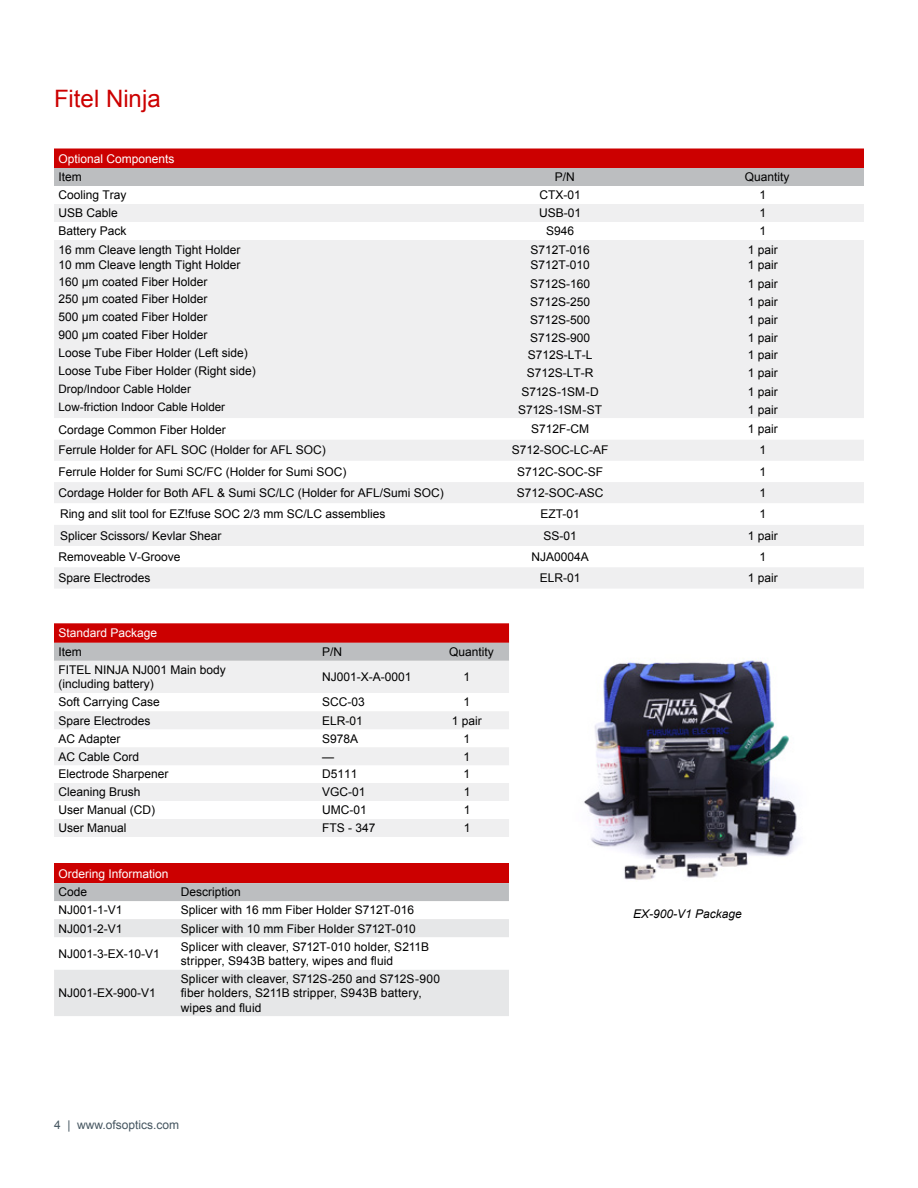
<style>
.page{position:relative;width:918px;height:1188px;background:#fff}
.page>*{position:absolute;margin:0;border:0;box-sizing:border-box;transform-origin:0 0}
.t1{font:24px "Arial";color:#c00}
.t2{font:12px/14.4px "Arial";color:#000}
.t3{font:12px "Arial";color:#fff}
.t4{font:12px "Arial";color:#455560}
.t5{font:italic 12px "Arial";color:#000}
.t6{font:12px "Arial";letter-spacing:-.02em;color:#000}
.t7{font:11.7px "Arial";color:#000}
</style>
<div class="page">
<div style="left:54px;top:864px;width:455px;height:19px;background:#c00"></div>
<div style="left:54px;top:883px;width:455px;height:18px;background:#bcbec0"></div>
<div style="left:54px;top:919px;width:455px;height:97px;background:#e6e7e8"></div>
<svg style="left:54px;top:937px;width:455px;height:33px"></svg>
<img style="left:584px;top:660px;width:215px;height:220px">
<svg style="left:54px;top:623px;width:455px;height:38px;background:#c55e5f"></svg>
<svg style="left:54px;top:661px;width:455px;height:176px;fill:#efeff0"></svg>
<svg style="left:54px;top:148px;width:810px;height:38px;background:#c55d5e"></svg>
<svg style="left:54px;top:204px;width:810px;height:384px;fill:#efeff0"></svg>
<svg style="left:54px;top:418px;width:810px;height:21px"></svg>
<svg style="left:54px;top:503px;width:810px;height:22px"></svg>
<h1 class="t1" style="left:54px;top:83px;width:108px">Fitel Ninja</h1>
<p class="t3" style="left:58px;top:151px;width:118px">Optional Components</p>
<p class="t2" style="left:58px;top:170px;width:25px">Item</p>
<p class="t2" style="left:555px;top:170px;width:22px">P/N</p>
<p class="t2" style="left:745px;top:170px;width:46px">Quantity</p>
<p class="t2" style="left:58px;top:188px;width:70px">Cooling Tray</p>
<p class="t2" style="left:540px;top:188px;width:43px">CTX-01</p>
<p class="t2" style="left:759px;top:188px;width:8px">1</p>
<p class="t2" style="left:59px;top:206px;width:61px">USB Cable</p>
<p class="t2" style="left:539px;top:206px;width:44px">USB-01</p>
<p class="t2" style="left:759px;top:206px;width:8px">1</p>
<p class="t2" style="left:59px;top:224px;width:70px">Battery Pack</p>
<p class="t2" style="left:546px;top:224px;width:30px">S946</p>
<p class="t2" style="left:759px;top:224px;width:8px">1</p>
<p class="t2" style="left:59px;top:242px;width:184px;line-height:15px">16 mm Cleave length Tight Holder<br>10 mm Cleave length Tight Holder</p>
<p class="t2" style="left:531px;top:242px;width:61px;line-height:15px">S712T-016<br>S712T-010</p>
<p class="t2" style="left:748px;top:243px;width:32px">1 pair<br>1 pair</p>
<p class="t2" style="left:59px;top:274px;width:150px">160 µm coated Fiber Holder</p>
<p class="t2" style="left:530px;top:276px;width:62px">S712S-160</p>
<p class="t2" style="left:748px;top:276px;width:32px">1 pair</p>
<p class="t2" style="left:59px;top:292px;width:150px">250 µm coated Fiber Holder</p>
<p class="t2" style="left:530px;top:294px;width:62px">S712S-250</p>
<p class="t2" style="left:748px;top:294px;width:32px">1 pair</p>
<p class="t2" style="left:59px;top:310px;width:150px">500 µm coated Fiber Holder</p>
<p class="t2" style="left:530px;top:312px;width:62px">S712S-500</p>
<p class="t2" style="left:748px;top:312px;width:32px">1 pair</p>
<p class="t2" style="left:59px;top:328px;width:150px">900 µm coated Fiber Holder</p>
<p class="t2" style="left:530px;top:330px;width:62px">S712S-900</p>
<p class="t2" style="left:748px;top:330px;width:32px">1 pair</p>
<p class="t2" style="left:59px;top:346px;width:191px">Loose Tube Fiber Holder (Left side)</p>
<p class="t2" style="left:528px;top:348px;width:66px">S712S-LT-L</p>
<p class="t2" style="left:748px;top:348px;width:32px">1 pair</p>
<p class="t2" style="left:59px;top:364px;width:199px">Loose Tube Fiber Holder (Right side)</p>
<p class="t2" style="left:527px;top:366px;width:68px">S712S-LT-R</p>
<p class="t2" style="left:748px;top:366px;width:32px">1 pair</p>
<p class="t7" style="left:58px;top:381px;width:134px">Drop/Indoor Cable Holder</p>
<p class="t6" style="left:522px;top:383px;width:79px">S712S-1SM-D</p>
<p class="t2" style="left:748px;top:384px;width:32px">1 pair</p>
<p class="t7" style="left:58px;top:399px;width:168px">Low-friction Indoor Cable Holder</p>
<p class="t2" style="left:518px;top:402px;width:86px">S712S-1SM-ST</p>
<p class="t2" style="left:748px;top:402px;width:32px">1 pair</p>
<p class="t2" style="left:58px;top:423px;width:169px">Cordage Common Fiber Holder</p>
<p class="t2" style="left:531px;top:422px;width:60px">S712F-CM</p>
<p class="t2" style="left:748px;top:422px;width:32px">1 pair</p>
<p class="t2" style="left:58px;top:443px;width:269px">Ferrule Holder for AFL SOC (Holder for AFL SOC)</p>
<p class="t2" style="left:512px;top:443px;width:98px">S712-SOC-LC-AF</p>
<p class="t2" style="left:759px;top:443px;width:8px">1</p>
<p class="t2" style="left:59px;top:464px;width:290px">Ferrule Holder for Sumi SC/FC (Holder for Sumi SOC)</p>
<p class="t2" style="left:517px;top:464px;width:88px">S712C-SOC-SF</p>
<p class="t2" style="left:759px;top:464px;width:8px">1</p>
<p class="t2" style="left:59px;top:486px;width:387px">Cordage Holder for Both AFL &amp; Sumi SC/LC (Holder for AFL/Sumi SOC)</p>
<p class="t2" style="left:517px;top:486px;width:88px">S712-SOC-ASC</p>
<p class="t2" style="left:759px;top:486px;width:8px">1</p>
<p class="t2" style="left:60px;top:507px;width:327px">Ring and slit tool for EZ!fuse SOC 2/3 mm SC/LC assemblies</p>
<p class="t2" style="left:541px;top:507px;width:41px">EZT-01</p>
<p class="t2" style="left:759px;top:507px;width:8px">1</p>
<p class="t2" style="left:60px;top:528px;width:163px">Splicer Scissors/ Kevlar Shear</p>
<p class="t2" style="left:544px;top:528px;width:35px">SS-01</p>
<p class="t2" style="left:748px;top:528px;width:32px">1 pair</p>
<p class="t2" style="left:59px;top:550px;width:124px">Removeable V-Groove</p>
<p class="t2" style="left:532px;top:550px;width:59px">NJA0004A</p>
<p class="t2" style="left:759px;top:550px;width:8px">1</p>
<p class="t2" style="left:59px;top:571px;width:94px">Spare Electrodes</p>
<p class="t2" style="left:540px;top:571px;width:42px">ELR-01</p>
<p class="t2" style="left:748px;top:571px;width:32px">1 pair</p>
<p class="t3" style="left:58px;top:625px;width:100px">Standard Package</p>
<p class="t2" style="left:58px;top:645px;width:25px">Item</p>
<p class="t2" style="left:322px;top:645px;width:22px">P/N</p>
<p class="t2" style="left:449px;top:645px;width:46px">Quantity</p>
<p class="t2" style="left:59px;top:663px;width:169px">FITEL NINJA NJ001 Main body (including battery)</p>
<p class="t2" style="left:322px;top:670px;width:91px">NJ001-X-A-0001</p>
<p class="t2" style="left:464px;top:670px;width:8px">1</p>
<p class="t2" style="left:59px;top:695px;width:103px">Soft Carrying Case</p>
<p class="t2" style="left:322px;top:695px;width:44px">SCC-03</p>
<p class="t2" style="left:464px;top:695px;width:8px">1</p>
<p class="t2" style="left:59px;top:713px;width:94px">Spare Electrodes</p>
<p class="t2" style="left:322px;top:713px;width:42px">ELR-01</p>
<p class="t2" style="left:452px;top:713px;width:32px">1 pair</p>
<p class="t2" style="left:59px;top:731px;width:64px">AC Adapter</p>
<p class="t2" style="left:322px;top:731px;width:38px">S978A</p>
<p class="t2" style="left:464px;top:731px;width:8px">1</p>
<p class="t2" style="left:59px;top:749px;width:82px">AC Cable Cord</p>
<p class="t2" style="left:322px;top:749px;width:13px">—</p>
<p class="t2" style="left:464px;top:749px;width:8px">1</p>
<p class="t2" style="left:59px;top:767px;width:112px">Electrode Sharpener</p>
<p class="t2" style="left:322px;top:767px;width:37px">D5111</p>
<p class="t2" style="left:464px;top:767px;width:8px">1</p>
<p class="t2" style="left:59px;top:785px;width:84px">Cleaning Brush</p>
<p class="t2" style="left:322px;top:785px;width:45px">VGC-01</p>
<p class="t2" style="left:464px;top:785px;width:8px">1</p>
<p class="t2" style="left:59px;top:803px;width:98px">User Manual (CD)</p>
<p class="t2" style="left:322px;top:803px;width:46px">UMC-01</p>
<p class="t2" style="left:464px;top:803px;width:8px">1</p>
<p class="t2" style="left:59px;top:821px;width:70px">User Manual</p>
<p class="t2" style="left:322px;top:821px;width:55px">FTS - 347</p>
<p class="t2" style="left:464px;top:821px;width:8px">1</p>
<p class="t3" style="left:59px;top:866px;width:112px">Ordering Information</p>
<p class="t2" style="left:59px;top:885px;width:30px">Code</p>
<p class="t2" style="left:181px;top:885px;width:62px">Description</p>
<p class="t2" style="left:59px;top:903px;width:66px">NJ001-1-V1</p>
<p class="t2" style="left:181px;top:903px;width:235px">Splicer with 16 mm Fiber Holder S712T-016</p>
<p class="t2" style="left:59px;top:921px;width:66px">NJ001-2-V1</p>
<p class="t2" style="left:181px;top:921px;width:237px">Splicer with 10 mm Fiber Holder S712T-010</p>
<p class="t2" style="left:59px;top:947px;width:103px">NJ001-3-EX-10-V1</p>
<p class="t2" style="left:181px;top:939px;width:250px">Splicer with cleaver, S712T-010 holder, S211B stripper, S943B battery, wipes and fluid</p>
<p class="t2" style="left:59px;top:986px;width:99px">NJ001-EX-900-V1</p>
<p class="t2" style="left:181px;top:972px;width:261px">Splicer with cleaver, S712S-250 and S712S-900 fiber holders, S211B stripper, S943B battery, wipes and fluid</p>
<p class="t4" style="left:54px;top:1117px;width:127px">4 | www.ofsoptics.com</p>
<p class="t5" style="left:633px;top:906px;width:110px">EX-900-V1 Package</p>
</div>
